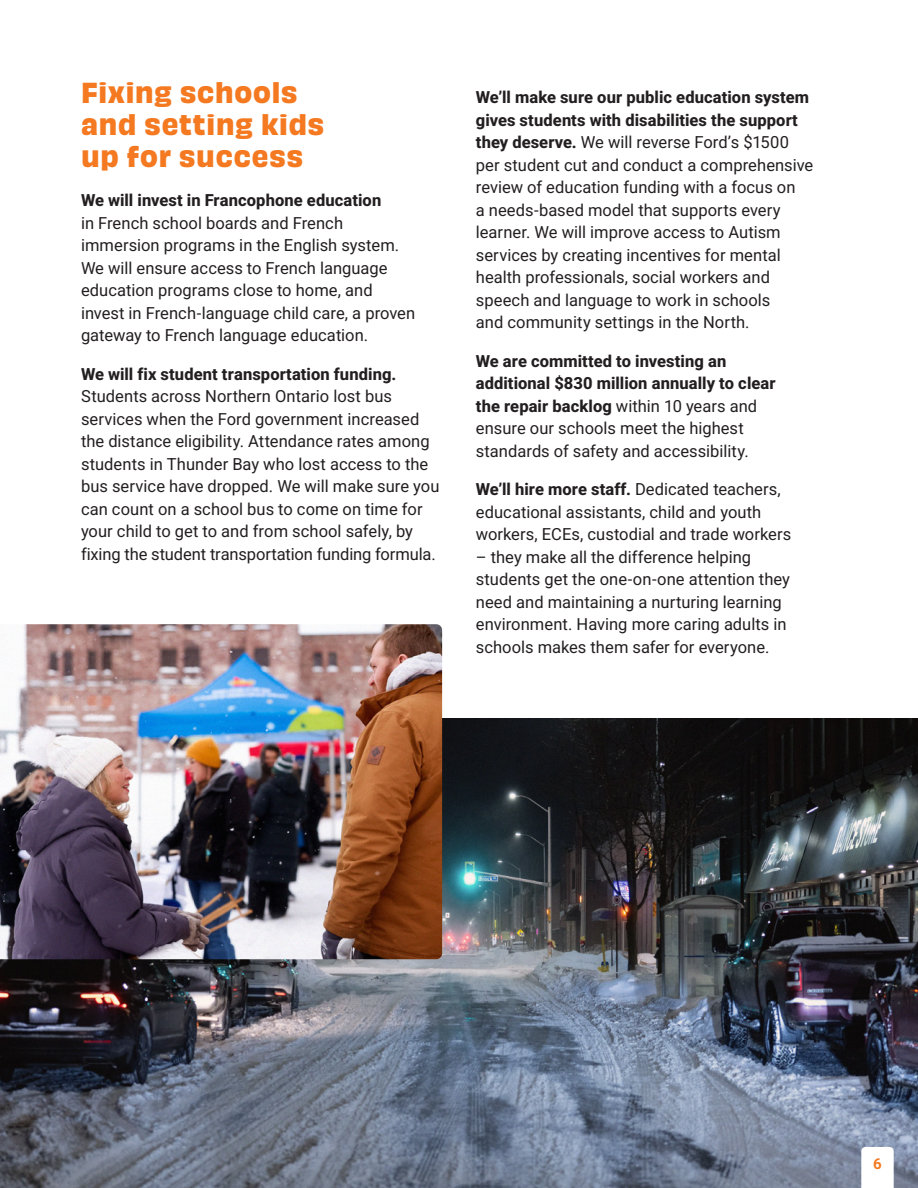
<style>
.page{position:relative;width:918px;height:1188px;background:#fff}
.page>*{position:absolute;margin:0;border:0;box-sizing:border-box;transform-origin:0 0}
.t1{font:27px/32.4px "Obviously Var Comp Th";letter-spacing:.03em;color:#f47921}
.t2{font:16.5px/22.5px "Roboto";color:#231f20}
.t3{font:700 15px "Roboto";color:#f47921}
.s1{font-weight:800}
</style>
<div class="page">
<img style="left:0;top:718px;width:918px;height:470px">
<svg style="left:861px;top:1147px;width:33px;height:41px"></svg>
<img style="left:0;top:624px;width:442px;height:335px">
<h2 class="t1" style="left:81px;top:77px;width:245px">Fixing schools and setting kids up for success</h2>
<p class="t2" style="left:81px;top:188px;width:336px"><span class="s1">We will invest in Francophone education<br></span>in French school boards and French immersion programs in the English system.<br>We will ensure access to French language education programs close to home, and invest in French-language child care a, proven gateway to French language education.</p>
<p class="t2" style="left:81px;top:362px;width:360px"><span class="s1">We will fix student transportation funding.<br></span>Students across Northern Ontario lost bus services when the Ford government increased the distance eligibility. Attendance rates among students in Thunder Bay who lost access to the bus service have dropped. We will make sure you can count on a school bus to come on time for your child to get to and from school safely, by fixing the student transportation funding formula.</p>
<p class="t2" style="left:476px;top:85px;width:339px"><span class="s1">We l l’ make sure our public education system gives students with disabilities the support they deserve.</span> We will reverse Ford s’ $1500 per student cut and conduct a comprehensive review of education funding with a focus on<br>a needs-based model that supports every learner. We will improve access to Autism services by creating incentives for mental health professionals, social workers and speech and language to work in schools<br>and community settings in the North.</p>
<p class="t2" style="left:476px;top:349px;width:301px"><span class="s1">We are committed to investing an additional $830 million annually to clear the repair backlog</span> within 10 years and ensure our schools meet the highest standards of safety and accessibility.</p>
<p class="t2" style="left:476px;top:478px;width:317px"><span class="s1">We l l’ hire more staff.</span> Dedicated teachers, educational assistants, child and youth workers, ECEs, custodial and trade workers</p>
<p class="t2" style="left:476px;top:545px;width:316px">– they make all the difference helping students get the one-on-one attention they need and maintaining a nurturing learning environment. Having more caring adults in schools makes them safer for everyone.</p>
<p class="t3" style="left:873px;top:1153px;width:10px">6</p>
</div>
